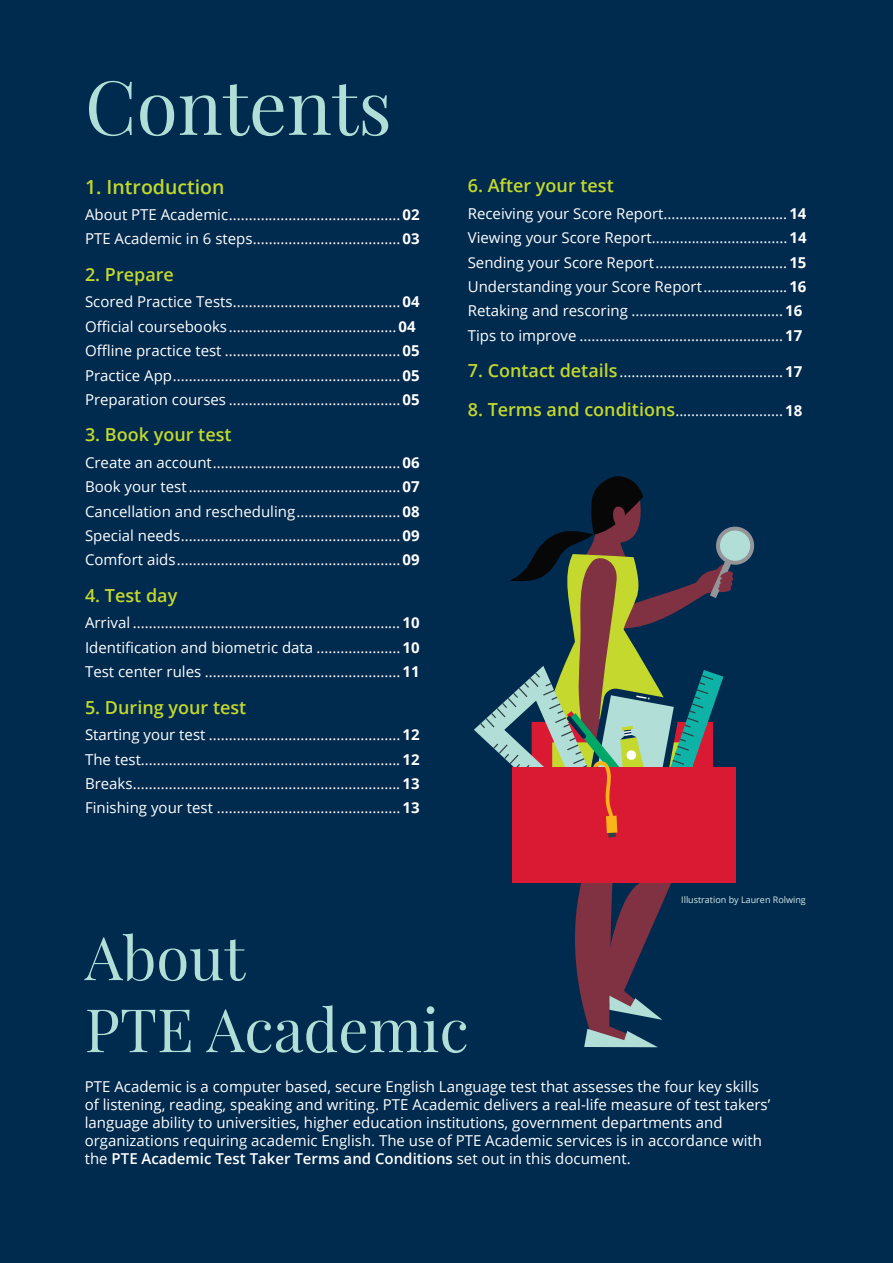
<style>
.page{position:relative;width:893px;height:1263px;background:#002a4e}
.page>*{position:absolute;margin:0;border:0;box-sizing:border-box;transform-origin:0 0}
.t1{font:75px "Playfair Display";color:#b1ded6}
.t2{font:60px/72px "Playfair Display";color:#b1ded6}
.t3{font:600 19.5px "Open Sans";color:#c4d82e}
.t4{font:600 18px "Open Sans";color:#c4d82e}
.t5{font:15px/24.3px "Open Sans";color:#fff}
.t6{font:9px "Open Sans";color:#d6ede8}
.s1{font-weight:700}
.s2{font-weight:600;font-size:18px;color:#c4d82e}
.s3{font-weight:600}
</style>
<div class="page">
<svg style="left:474px;top:476px;width:280px;height:571px"></svg>
<h1 class="t1" style="left:85px;top:60px;width:308px">Contents</h1>
<h3 class="t3" style="left:85px;top:173px;width:141px">1. Introduction</h3>
<p class="t5" style="left:85px;top:202px;width:336px">About PTE Academic...........................................<span class="s1">02<br></span>PTE Academic in 6 steps.....................................<span class="s1">03</span></p>
<p class="t4" style="left:85px;top:262px;width:90px">2. Prepare</p>
<p class="t5" style="left:85px;top:289px;width:336px">Scored Practice Tests..........................................<span class="s1">04<br></span>Official coursebooks.......................................... <span class="s1">04<br></span>Offline practice test ............................................<span class="s1">05<br></span>Practice App.........................................................<span class="s1">05<br></span>Preparation courses ...........................................<span class="s1">05</span></p>
<p class="t4" style="left:85px;top:422px;width:148px">3. Book your test</p>
<p class="t5" style="left:85px;top:450px;width:336px;text-align:justify">Create an account...............................................<span class="s1">06<br></span>Book your test.....................................................<span class="s1">07<br></span>Cancellation and rescheduling..........................<span class="s1">08<br></span>Special needs.......................................................<span class="s1">09<br></span>Comfort aids........................................................<span class="s1">09</span></p>
<p class="t4" style="left:85px;top:583px;width:94px">4. Test day</p>
<p class="t5" style="left:85px;top:610px;width:336px;text-align:justify">Arrival ................................................................... <span class="s1">10<br></span>Identification and biometric data .....................<span class="s1">10<br></span>Test center rules .................................................<span class="s1">11</span></p>
<p class="t4" style="left:85px;top:695px;width:163px">5. During your test</p>
<p class="t5" style="left:85px;top:722px;width:336px;text-align:justify">Starting your test ................................................<span class="s1">12<br></span>The test................................................................. <span class="s1">12<br></span>Breaks................................................................... <span class="s1">13<br></span>Finishing your test ..............................................<span class="s1">13</span></p>
<p class="t4" style="left:468px;top:173px;width:148px">6. After your test</p>
<p class="t5" style="left:468px;top:201px;width:340px">Receiving your Score Report ...............................<span class="s1">14<br></span>Viewing your Score Report.................................. <span class="s1">14<br></span>Sending your Score Report .................................<span class="s1">15<br></span>Understanding your Score Report .....................<span class="s1">16<br></span>Retaking and rescoring ......................................<span class="s1">16<br></span>Tips to improve ...................................................<span class="s1">17</span></p>
<p class="t5" style="left:468px;top:359px;width:336px"><span class="s2">7. Contact details</span>.........................................<span class="s1">17</span></p>
<p class="t5" style="left:468px;top:398px;width:336px"><span class="s2">8. Terms and conditions</span>...........................<span class="s1">18</span></p>
<p class="t6" style="left:681px;top:893px;width:126px">Illustration by Lauren Rolwing</p>
<h2 class="t2" style="left:85px;top:921px;width:385px">About<br>PTE Academic</h2>
<p class="t5" style="left:85px;top:1077px;width:687px;line-height:18px">PTE Academic is a computer based, secure English Language test that assesses the four key skills of listening, reading, speaking and writing. PTE Academic delivers a real-life measure of test takers’ language ability to universities, higher education institutions, government departments and organizations requiring academic English. The use of PTE Academic services is in accordance with the <span class="s3">PTE Academic Test Taker Terms and Conditions</span> set out in this document.</p>
</div>
